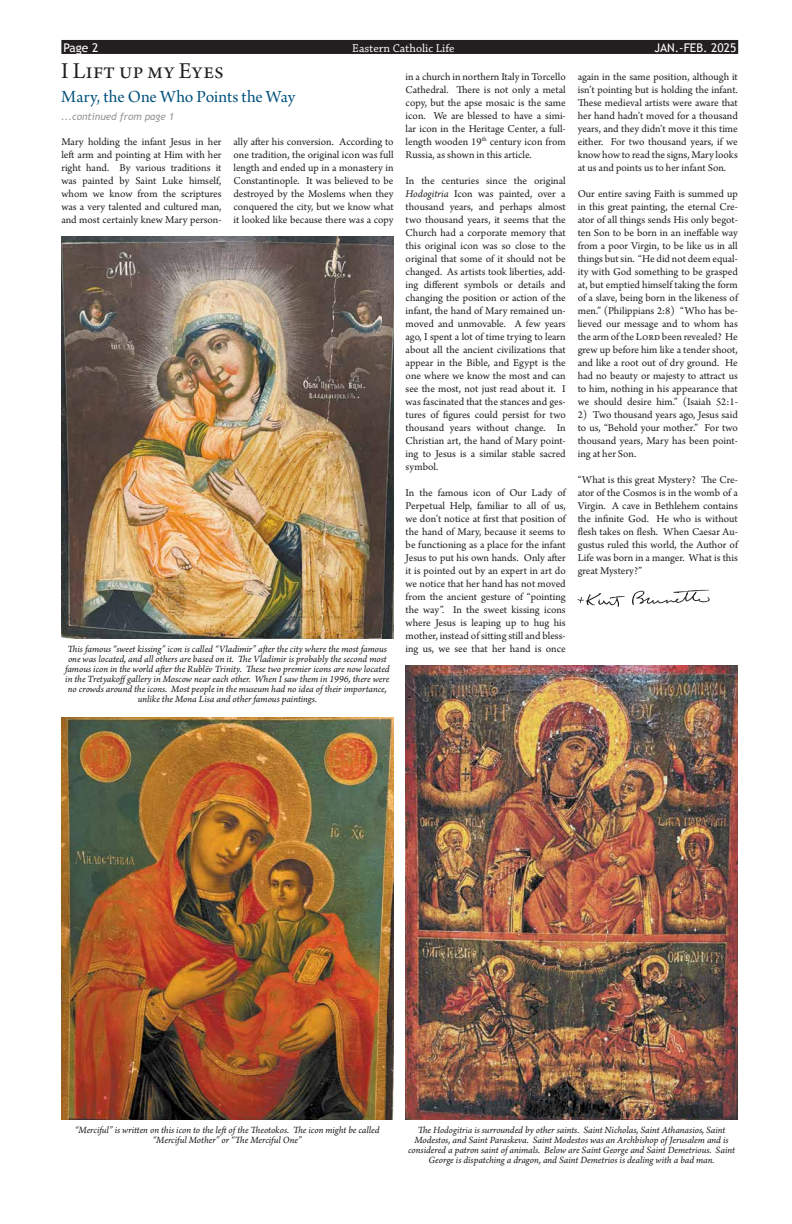
<style>
.page{position:relative;width:792px;height:1224px;background:#fff}
.page>*{position:absolute;margin:0;border:0;box-sizing:border-box;transform-origin:0 0}
.t1{font:24px "Arno Pro Subhead";letter-spacing:.02em;color:#231f20}
.t2{font:18px "Arno Pro Subhead";letter-spacing:.005em;color:#00517b}
.t3{font:12px "Chaparral Pro";color:#fff}
.t4{font:12px "Trebuchet MS";color:#fff}
.t5{font:11px/13px "Arno Pro";color:#231f20;text-align:justify}
.t6{font:10px/10px "Arno Pro Italic Sm Text";letter-spacing:-.005em;color:#231f20;text-align:center}
.t7{font:italic 10px "Trebuchet MS";color:#939598}
.s1{font-style:italic}
.s2{font-family:"Arno Pro";font-style:italic}
</style>
<div class="page">
<div style="left:61px;top:40px;width:677px;height:14px;background:#231f20"></div>
<img style="left:578px;top:589px;width:132px;height:18px">
<img style="left:61px;top:236px;width:333px;height:403px">
<img style="left:61px;top:717px;width:333px;height:403px">
<img style="left:405px;top:665px;width:333px;height:455px">
<p class="t4" style="left:63px;top:40px;width:36px">Page 2</p>
<p class="t3" style="left:352px;top:41px;width:104px">Eastern Catholic Life</p>
<p class="t4" style="left:654px;top:40px;width:83px">JAN.-FEB. 2025</p>
<h1 class="t1" style="left:61px;top:57px;width:164px">I Lift up my Eyes</h1>
<h2 class="t2" style="left:61px;top:87px;width:236px">Mary, the One Who Points the Way</h2>
<p class="t7" style="left:61px;top:110px;width:115px">...continued from page 1</p>
<p class="t5" style="left:61px;top:136px;width:162px">Mary holding the infant Jesus in her left arm and pointing at Him with her right hand. By various traditions it was painted by Saint Luke himself, whom we know from the scriptures was a very talented and cultured man, and most certainly knew Mary person-</p>
<p class="t5" style="left:234px;top:136px;width:162px">ally after his conversion. According to one tradition, the original icon was full length and ended up in a monastery in Constantinople. It was believed to be destroyed by the Moslems when they conquered the city, but we know what it looked like because there was a copy</p>
<p class="t6" style="left:65px;top:644px;width:326px">This famous “sweet kissing” icon is called “Vladimir” after the city where the most famous one was located, and all others are based on it. The Vladimir is probably the second most famous icon in the world after the Rublëv Trinity. These two premier icons are now located in the Tretyakoffgallery in Moscow near each other. When I saw them in 1996, there were no crowds around the icons. Most people in the museum had no idea of their importance, unlike the Mona Lisa and other famous paintings.</p>
<p class="t5" style="left:406px;top:71px;width:162px">in a church in northern Italy in Torcello Cathedral. There is not only a metal copy, but the apse mosaic is the same icon. We are blessed to have a simi&shy;lar icon in the Heritage Center, a full&shy;length wooden 19<sup>th</sup> century icon from Russia, as shown in this article.</p>
<p class="t5" style="left:406px;top:175px;width:162px">In the centuries since the original <span class="s1">Hodogitria</span> Icon was painted, over a thousand years, and perhaps almost two thousand years, it seems that the Church had a corporate memory that this original icon was so close to the original that some of it should not be changed. As artists took liberties, add&shy;ing different symbols or details and changing the position or action of the infant, the hand of Mary remained un&shy;moved and unmovable. A few years ago, I spent a lot of time trying to learn about all the ancient civilizations that appear in the Bible, and Egypt is the one where we know the most and can see the most, not just read about it. I was fascinated that the stances and ges&shy;tures of figures could persist for two thousand years without change. In Christian art, the hand of Mary point&shy;ing to Jesus is a similar stable sacred symbol.</p>
<p class="t5" style="left:406px;top:487px;width:163px">In the famous icon of Our Lady of Perpetual Help, familiar to all of us, we don’t notice at first that position of the hand of Mary, because it seems to be functioning as a place for the infant Jesus to put his own hands. Only after it is pointed out by an expert in art do we notice that her hand has not moved from the ancient gesture of “pointing the way”. In the sweet kissing icons where Jesus is leaping up to hug his mother, instead of sitting still and bless&shy;ing us, we see that her hand is once</p>
<p class="t5" style="left:578px;top:71px;width:162px">again in the same position, although it isn’t pointing but is holding the infant.<br>These medieval artists were aware that her hand hadn’t moved for a thousand years, and they didn’t move it this time either. For two thousand years, if we know how to read the signs, Mary looks at us and points us to her infant Son.</p>
<p class="t5" style="left:578px;top:188px;width:163px;text-align:left">Our entire saving Faith is summed up in this great painting, the eternal Cre&shy;ator of all things sends His only begot&shy;ten Son to be born in an ineffable way from a poor Virgin, to be like us in all things but sin. “He did not deem equal&shy;ity with God something to be grasped at, but emptied himself taking the form of a slave, being born in the likeness of men.” (Philippians 2:8) “Who has be&shy;lieved our message and to whom has the arm of the Lord been revealed? He grew up before him like a tender shoot, and like a root out of dry ground. He had no beauty or majesty to attract us to him, nothing in his appearance that we should desire him.” (Isaiah 52:1-</p>
<p class="t5" style="left:578px;top:409px;width:162px">2) Two thousand years ago, Jesus said to us, “Behold your mother.” For two thousand years, Mary has been point&shy;ing at her Son.</p>
<p class="t5" style="left:578px;top:474px;width:163px">“What is this great Mystery? The Cre&shy;ator of the Cosmos is in the womb of a Virgin. A cave in Bethlehem contains the infinite God. He who is without flesh takes on flesh. When Caesar Au&shy;gustus ruled this world, the Author of Life was born in a manger. What is this great Mystery?”</p>
<p class="t6" style="left:75px;top:1125px;width:306px">“Merciful” is written on this icon to the left of the Theotokos. The icon might be called “Merciful Mother” or “The Merciful One”</p>
<p class="t6" style="left:408px;top:1125px;width:328px">The <span class="s2">Hodogitria</span> is surrounded by other saints. Saint Nicholas, Saint Athanasios, Saint Modestos, and Saint Paraskeva. Saint Modestos was an Archbishop of Jerusalem and is considered a patron saint of animals. Below are Saint George and Saint Demetrious. Saint George is dispatching a dragon, and Saint Demetrios is dealing with a bad man.</p>
</div>
